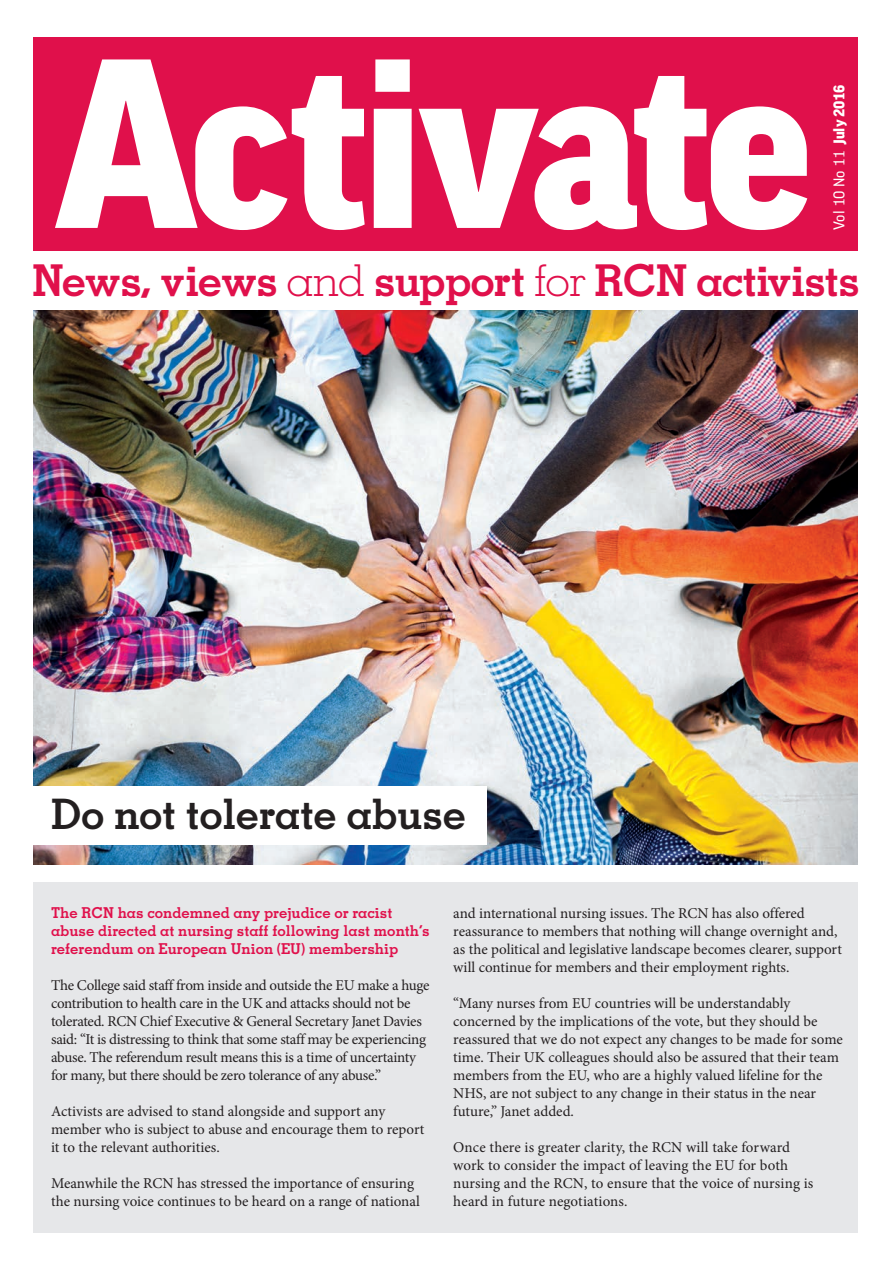
<style>
.page{position:relative;width:893px;height:1263px;background:#fff}
.page>*{position:absolute;margin:0;border:0;box-sizing:border-box;transform-origin:0 0}
.t1{font:900 232.35px "Good Pro";letter-spacing:-.03em;color:#fff}
.t2{font:700 43.8px "Memphis LT Std";letter-spacing:-.025em;color:#e0104b}
.t3{font:700 42px "Memphis LT Std";letter-spacing:-.01em;color:#231f20}
.t4{font:15px/18px "Minion Pro";letter-spacing:-.005em;color:#231f20}
.t5{font:700 15px/18px "Memphis LT Std";color:#e0104b}
.t6{font:15px "Good Pro";letter-spacing:-.005em;color:#fff}
.s1{font-weight:300}
.s2{font-weight:900}
</style>
<div class="page">
<img style="left:34px;top:310px;width:824px;height:554px">
<div style="left:34px;top:882px;width:824px;height:350px;background:#e6e7e9"></div>
<div style="left:34px;top:37px;width:824px;height:213px;background:#e0104b"></div>
<div style="left:0;top:786px;width:486px;height:58px;background:#fff"></div>
<h1 class="t1" style="left:54px;top:14px;width:760px">Activate</h1>
<h2 class="t2" style="left:32px;top:253px;width:829px">News, views <span class="s1">and</span> support <span class="s1">for</span> RCN activists</h2>
<p class="t6" style="left:830px;top:230px;width:147px;rotate:-90deg">Vol 10 No 11 <span class="s2">July 2016</span></p>
<h3 class="t3" style="left:51px;top:788px;width:417px">Do not tolerate abuse</h3>
<p class="t5" style="left:51px;top:903px;width:380px">The RCN has condemned any prejudice or racist abuse directed at nursing staff following last month’s referendum on European Union (EU) membership</p>
<p class="t4" style="left:51px;top:976px;width:380px">The College said staff from inside and outside the EU make a huge contribution to health care in the UK and attacks should not be tolerated. RCN Chief Executive &amp; General Secretary Janet Davies said: “It is distressing to think that some staff may be experiencing abuse. The referendum result means this is a time of uncertainty for many, but there should be zero tolerance of any abuse.”</p>
<p class="t4" style="left:51px;top:1102px;width:375px">Activists are advised to stand alongside and support any member who is subject to abuse and encourage them to report it to the relevant authorities.</p>
<p class="t4" style="left:51px;top:1174px;width:370px">Meanwhile the RCN has stressed the importance of ensuring the nursing voice continues to be heard on a range of national</p>
<p class="t4" style="left:453px;top:904px;width:390px">and international nursing issues. The RCN has also offered reassurance to members that nothing will change overnight and, as the political and legislative landscape becomes clearer, support will continue for members and their employment rights.</p>
<p class="t4" style="left:453px;top:994px;width:391px">“Many nurses from EU countries will be understandably concerned by the implications of the vote, but they should be reassured that we do not expect any changes to be made for some time. Their UK colleagues should also be assured that their team members from the EU, who are a highly valued lifeline for the NHS, are not subject to any change in their status in the near future,” Janet added.</p>
<p class="t4" style="left:453px;top:1138px;width:362px">Once there is greater clarity, the RCN will take forward work to consider the impact of leaving the EU for both nursing and the RCN, to ensure that the voice of nursing is heard in future negotiations.</p>
</div>
